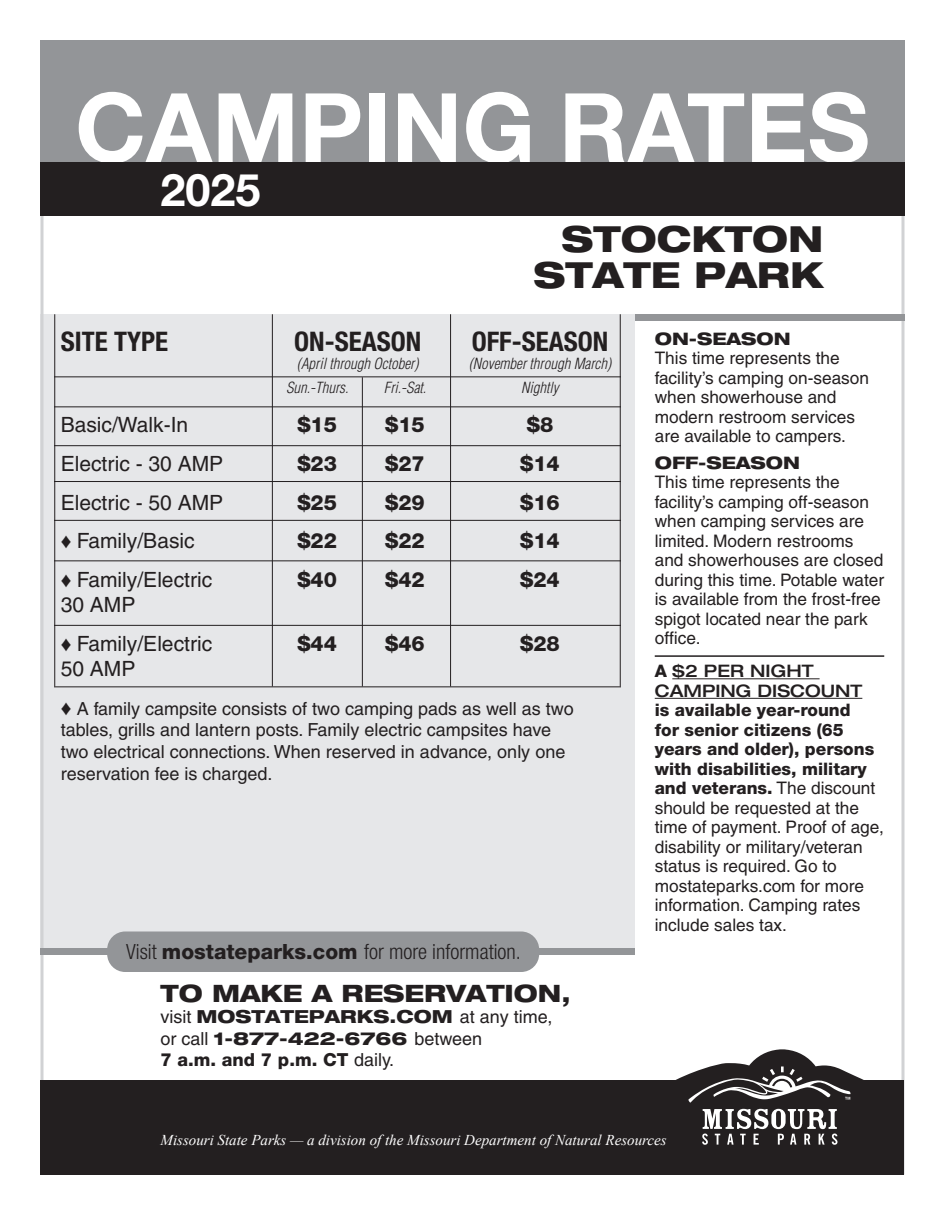
<style>
.page{position:relative;width:945px;height:1215px;background:#fff}
.page>*{position:absolute;margin:0;border:0;box-sizing:border-box;transform-origin:0 0}
.t1{font:700 96px "Helvetica Neue LT Std";color:#fff}
.t2{font:700 45px "Helvetica Neue LT Std";color:#fff}
.t3{font:800 expanded 36px/36px "Helvetica Neue";color:#231f20;text-align:right}
.t4{font:700 condensed 27px "Helvetica Neue LT Std";color:#231f20}
.t5{font:800 expanded 24px "Helvetica Neue";color:#231f20}
.t6{font:21px "Helvetica";color:#231f20}
.t7{font:800 21px "Helvetica Neue LT Std";color:#231f20}
.t8{font:300 condensed 21px "Helvetica Neue LT Std";color:#231f20}
.t9{font:18px/21.6px "Helvetica";color:#231f20}
.t10{font:800 expanded 18px/21.6px "Helvetica Neue";color:#231f20}
.t11{font:800 18px "Helvetica Neue LT Std";color:#231f20}
.t12{font:17.25px/19.5px "Helvetica";color:#231f20}
.t13{font:800 expanded 17.25px "Helvetica Neue";color:#231f20}
.t14{font:italic 300 condensed 15px "Helvetica LT Std";color:#231f20}
.t15{font:italic 15px "Times New Roman";color:#fff}
.s1{font-family:"Times New Roman"}
.s2{font-family:"Times New Roman";font-size:21px}
.s3{font-weight:800;font-stretch:normal}
.s4{font-family:"Helvetica";font-weight:400;font-stretch:normal}
.s5{font-family:"Helvetica";font-weight:400}
.s6{font-family:"Helvetica Neue LT Std";font-weight:800}
.s7{font-family:"Helvetica Neue";font-weight:500;font-stretch:expanded}
</style>
<div class="page">
<div style="left:40px;top:314px;width:595px;height:638px;background:#e6e7e9"></div>
<div style="left:40px;top:40px;width:864px;height:122px;background:#939598"></div>
<div style="left:635px;top:314px;width:269px;height:7px;background:#939598"></div>
<div style="left:40px;top:948px;width:595px;height:7px;background:#939598"></div>
<div style="left:40px;top:162px;width:864px;height:54px;background:#231f20"></div>
<div style="left:40px;top:1080px;width:864px;height:94px;background:#231f20"></div>
<svg style="left:676px;top:1049px;width:188px;height:96px"></svg>
<div style="left:107px;top:932px;width:432px;height:40px;background:#939598;border-radius:18px"></div>
<hr style="left:54px;top:445px;width:567px;height:1px;background:#231f20">
<hr style="left:54px;top:481px;width:567px;height:1px;background:#231f20">
<hr style="left:54px;top:520px;width:567px;height:1px;background:#231f20">
<hr style="left:54px;top:560px;width:567px;height:1px;background:#231f20">
<hr style="left:54px;top:625px;width:567px;height:1px;background:#231f20">
<hr style="left:54px;top:686px;width:567px;height:1px;background:#231f20">
<hr style="left:54px;top:406px;width:567px;height:1px;background:#231f20">
<hr style="left:54px;top:376px;width:567px;height:1px;background:#231f20">
<hr style="left:655px;top:655px;width:229px;height:2px;background:#231f20">
<hr style="left:672px;top:678px;width:148px;height:1px;background:#231f20">
<hr style="left:655px;top:698px;width:207px;height:1px;background:#231f20">
<hr style="left:450px;top:314px;width:1px;height:372px;background:#231f20">
<hr style="left:272px;top:314px;width:1px;height:372px;background:#231f20">
<hr style="left:362px;top:377px;width:1px;height:309px;background:#231f20">
<hr style="left:54px;top:314px;width:1px;height:372px;background:#231f20">
<hr style="left:620px;top:314px;width:1px;height:372px;background:#231f20">
<h1 class="t1" style="left:75px;top:68px;width:796px">CAMPING RATES</h1>
<h2 class="t2" style="left:161px;top:163px;width:102px">2025</h2>
<p class="t3" style="left:533px;top:220px;width:292px">STOCKTON<br>STATE PARK</p>
<p class="t4" style="left:61px;top:325px;width:109px">SITE TYPE</p>
<p class="t4" style="left:294px;top:325px;width:129px">ON-SEASON</p>
<p class="t4" style="left:472px;top:325px;width:138px">OFF-SEASON</p>
<p class="t14" style="left:297px;top:354px;width:123px">(April through October)</p>
<p class="t14" style="left:469px;top:354px;width:144px">(November through March)</p>
<p class="t14" style="left:286px;top:379px;width:64px">Sun.-Thurs.</p>
<p class="t14" style="left:384px;top:379px;width:44px">Fri.-Sat.</p>
<p class="t14" style="left:521px;top:379px;width:39px">Nightly</p>
<p class="t6" style="left:61px;top:413px;width:129px">Basic/Walk-In</p>
<p class="t7" style="left:297px;top:412px;width:41px">$15</p>
<p class="t7" style="left:385px;top:412px;width:41px">$15</p>
<p class="t7" style="left:527px;top:412px;width:28px">$8</p>
<p class="t6" style="left:61px;top:451px;width:164px">Electric - 30 AMP</p>
<p class="t7" style="left:297px;top:451px;width:41px">$23</p>
<p class="t7" style="left:385px;top:451px;width:41px">$27</p>
<p class="t7" style="left:520px;top:451px;width:41px">$14</p>
<p class="t6" style="left:61px;top:490px;width:164px">Electric - 50 AMP</p>
<p class="t7" style="left:297px;top:490px;width:41px">$25</p>
<p class="t7" style="left:385px;top:490px;width:41px">$29</p>
<p class="t7" style="left:520px;top:490px;width:41px">$16</p>
<p class="t6" style="left:61px;top:529px;width:135px"><span class="s1">♦</span> Family/Basic</p>
<p class="t7" style="left:297px;top:528px;width:41px">$22</p>
<p class="t7" style="left:385px;top:528px;width:41px">$22</p>
<p class="t7" style="left:520px;top:528px;width:41px">$14</p>
<p class="t6" style="left:61px;top:567px;width:153px"><span class="s1">♦</span> Family/Electric</p>
<p class="t7" style="left:297px;top:567px;width:41px">$40</p>
<p class="t7" style="left:385px;top:567px;width:41px">$42</p>
<p class="t7" style="left:520px;top:567px;width:41px">$24</p>
<p class="t6" style="left:61px;top:593px;width:76px">30 AMP</p>
<p class="t6" style="left:61px;top:631px;width:153px"><span class="s1">♦</span> Family/Electric</p>
<p class="t7" style="left:297px;top:631px;width:41px">$44</p>
<p class="t7" style="left:385px;top:631px;width:41px">$46</p>
<p class="t7" style="left:520px;top:631px;width:41px">$28</p>
<p class="t6" style="left:61px;top:656px;width:76px">50 AMP</p>
<p class="t9" style="left:61px;top:698px;width:515px"><span class="s2">♦</span> A family campsite consists of two camping pads as well as two tables, grills and lantern posts. Family electric campsites have two electrical connections. When reserved in advance, only one reservation fee is charged.</p>
<p class="t8" style="left:126px;top:940px;width:396px">Visit <span class="s3">mostateparks.com</span> for more information.</p>
<h3 class="t5" style="left:161px;top:978px;width:412px">TO MAKE A RESERVATION,</h3>
<p class="t10" style="left:161px;top:1005px;width:393px"><span class="s4">visit</span> MOSTATEPARKS.COM <span class="s4">at any time, or call</span> 1-877-422-6766 <span class="s4">between</span></p>
<p class="t11" style="left:161px;top:1049px;width:235px">7 a.m. and 7 p.m. CT <span class="s5">daily.</span></p>
<p class="t13" style="left:655px;top:328px;width:138px">ON-SEASON</p>
<p class="t12" style="left:655px;top:349px;width:216px">This time represents the facility’s camping on-season when showerhouse and modern restroom services are available to campers.</p>
<p class="t13" style="left:655px;top:451px;width:147px">OFF-SEASON</p>
<p class="t12" style="left:655px;top:472px;width:231px">This time represents the facility’s camping off-season when camping services are limited. Modern restrooms and showerhouses are closed during this time. Potable water is available from the frost-free spigot located near the park office.</p>
<p class="t12" style="left:655px;top:661px;width:231px"><span class="s6">A</span> <span class="s7">$2 PER NIGHT<br>CAMPING DISCOUNT<br></span><span class="s6">is available year-round<br>for senior citizens (65 years and older), persons with disabilities, military and veterans.</span> The discount should be requested at the time of payment. Proof of age, disability or military/veteran status is required. Go to mostateparks.com for more information. Camping rates include sales tax.</p>
<p class="t15" style="left:161px;top:1129px;width:508px">Missouri State Parks — a division of the Missouri Department of Natural Resources</p>
</div>
